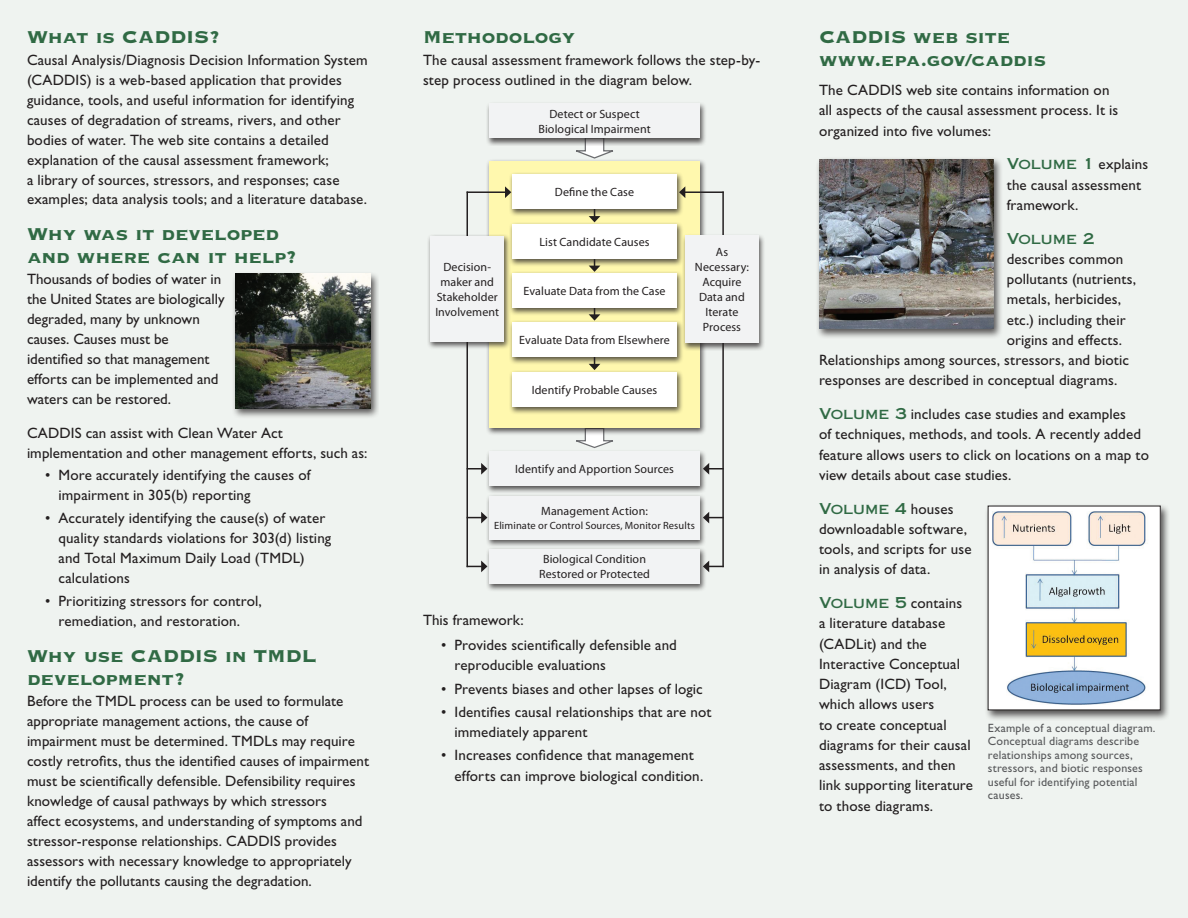
<style>
.page{position:relative;width:1188px;height:918px;background:#eff3f0}
.page>*{position:absolute;margin:0;border:0;box-sizing:border-box;transform-origin:0 0}
.t1{font:22.5px/22.5px "Copperplate Gothic Std 33 BC";letter-spacing:-.015em;color:#306a44}
.t2{font:15px/20px "Gill Sans Std";letter-spacing:.01em;color:#231f20}
.t3{font:15px "Copperplate Gothic Std 31 AB";letter-spacing:-.015em;color:#306a44}
.t4{font:12px/15px "Myriad Pro";letter-spacing:.01em;color:#231f20;text-align:center}
.t5{font:12px/13.5px "Gill Sans Std";letter-spacing:.015em;color:#57585a}
.t6{font:10.5px "Myriad Pro";letter-spacing:.01em;color:#231f20}
.s1{font-family:"Copperplate Gothic Std 31 AB";color:#306a44}
.s2{font-family:"Gill Sans Std";color:#231f20}
</style>
<div class="page">
<svg style="left:576px;top:146px;width:37px;height:13px"></svg>
<svg style="left:576px;top:436px;width:37px;height:12px"></svg>
<div style="left:486px;top:159px;width:220px;height:277px;background:#231f20;opacity:.75"></div>
<div style="left:489px;top:161px;width:211px;height:267px;background:#fff8ae"></div>
<hr style="left:722px;top:192px;width:2px;height:375px;background:#231f20">
<svg style="left:706px;top:561px;width:18px;height:11px"></svg>
<svg style="left:706px;top:463px;width:18px;height:12px"></svg>
<svg style="left:706px;top:512px;width:18px;height:11px"></svg>
<hr style="left:685px;top:191px;width:39px;height:2px;background:#231f20">
<svg style="left:684px;top:186px;width:1px;height:12px"></svg>
<div style="left:486px;top:449px;width:220px;height:45px;background:#231f20;opacity:.75"></div>
<div style="left:489px;top:451px;width:211px;height:35px;background:#f2f3f4"></div>
<div style="left:486px;top:494px;width:220px;height:53px;background:#231f20;opacity:.75"></div>
<div style="left:489px;top:496px;width:211px;height:43px;background:#f2f3f4"></div>
<div style="left:486px;top:547px;width:220px;height:45px;background:#231f20;opacity:.75"></div>
<div style="left:489px;top:549px;width:211px;height:35px;background:#f2f3f4"></div>
<hr style="left:466px;top:192px;width:2px;height:375px;background:#231f20">
<hr style="left:467px;top:191px;width:39px;height:2px;background:#231f20">
<svg style="left:505px;top:186px;width:4px;height:12px"></svg>
<svg style="left:467px;top:561px;width:20px;height:11px"></svg>
<svg style="left:468px;top:463px;width:19px;height:12px"></svg>
<svg style="left:468px;top:512px;width:19px;height:11px"></svg>
<svg style="left:589px;top:216px;width:11px;height:6px"></svg>
<svg style="left:590px;top:267px;width:9px;height:4px"></svg>
<svg style="left:590px;top:316px;width:9px;height:4px"></svg>
<svg style="left:589px;top:364px;width:11px;height:6px"></svg>
<div style="left:509px;top:172px;width:175px;height:44px;background:#231f20;opacity:.75"></div>
<div style="left:512px;top:174px;width:165px;height:34px;background:#fff"></div>
<div style="left:509px;top:222px;width:175px;height:45px;background:#231f20;opacity:.75"></div>
<div style="left:512px;top:224px;width:165px;height:35px;background:#fff"></div>
<div style="left:509px;top:271px;width:175px;height:45px;background:#231f20;opacity:.75"></div>
<div style="left:512px;top:273px;width:165px;height:35px;background:#fff"></div>
<div style="left:509px;top:320px;width:175px;height:44px;background:#231f20;opacity:.75"></div>
<div style="left:512px;top:322px;width:165px;height:35px;background:#fff"></div>
<div style="left:509px;top:370px;width:175px;height:45px;background:#231f20;opacity:.75"></div>
<div style="left:512px;top:372px;width:165px;height:35px;background:#fff"></div>
<div style="left:486px;top:101px;width:220px;height:45px;background:#231f20;opacity:.75"></div>
<div style="left:489px;top:104px;width:211px;height:34px;background:#f2f3f4"></div>
<div style="left:682px;top:233px;width:83px;height:118px;background:#231f20;opacity:.75"></div>
<div style="left:685px;top:235px;width:74px;height:108px;background:#f2f3f4"></div>
<div style="left:427px;top:234px;width:84px;height:116px;background:#231f20;opacity:.75"></div>
<div style="left:430px;top:236px;width:74px;height:106px;background:#f2f3f4"></div>
<div style="left:815px;top:157px;width:187px;height:182px;background:#231f20;opacity:.75"></div>
<img style="left:819px;top:159px;width:174px;height:170px">
<div style="left:984px;top:503px;width:185px;height:218px;background:#231f20;opacity:.75"></div>
<div style="left:988px;top:506px;width:172px;height:204px;background:#fff"></div>
<img style="left:992px;top:511px;width:156px;height:194px">
<div style="left:231px;top:271px;width:148px;height:147px;background:#231f20;opacity:.75"></div>
<img style="left:235px;top:273px;width:135px;height:135px">
<h1 class="t1" style="left:27px;top:26px;width:195px">What is CADDIS?</h1>
<p class="t2" style="left:27px;top:50px;width:342px">Causal Analysis/Diagnosis Decision Information System (CADDIS) is a web-based application that provides guidance, tools, and useful information for identifying causes of degradation of streams, rivers, and other bodies of water. The web site contains a detailed explanation of the causal assessment framework;<br>a library of sources, stressors, and responses; case examples; data analysis tools; and a literature database.</p>
<h1 class="t1" style="left:27px;top:223px;width:271px">Why was it developed and where can it help?</h1>
<p class="t2" style="left:27px;top:269px;width:199px">Thousands of bodies of water in the United States are biologically degraded, many by unknown causes. Causes must be identified so that management efforts can be implemented and waters can be restored.</p>
<p class="t2" style="left:27px;top:423px;width:342px">CADDIS can assist with Clean Water Act implementation and other management efforts, such as:</p>
<p class="t2" style="left:58px;top:466px;width:254px;text-indent:-14px">• More accurately identifying the causes of impairment in 305(b) reporting</p>
<p class="t2" style="left:58px;top:508px;width:274px;text-indent:-14px">• Accurately identifying the cause(s) of water quality standards violations for 303(d) listing and Total Maximum Daily Load (TMDL) calculations</p>
<p class="t2" style="left:45px;top:591px;width:218px;text-align:center">• Prioritizing stressors for control, remediation, and restoration.</p>
<h1 class="t1" style="left:27px;top:645px;width:291px">Why use CADDIS in TMDL development?</h1>
<p class="t2" style="left:27px;top:691px;width:344px">Before the TMDL process can be used to formulate appropriate management actions, the cause of impairment must be determined. TMDLs may require costly retrofits, thus the identified causes of impairment must be scientifically defensible. Defensibility requires knowledge of causal pathways by which stressors<br>affect ecosystems, and understanding of symptoms and stressor-response relationships. CADDIS provides assessors with necessary knowledge to appropriately identify the pollutants causing the degradation.</p>
<h1 class="t1" style="left:423px;top:26px;width:154px">Methodology</h1>
<p class="t2" style="left:423px;top:50px;width:339px">The causal assessment framework follows the step-by&shy;step process outlined in the diagram below.</p>
<p class="t4" style="left:538px;top:107px;width:114px">Detect or Suspect<br>Biological Impairment</p>
<p class="t4" style="left:435px;top:260px;width:65px">Decision&shy;maker and<br>Stakeholder<br>Involvement</p>
<p class="t4" style="left:555px;top:184px;width:81px">Define the Case</p>
<p class="t4" style="left:540px;top:235px;width:112px">List Candidate Causes</p>
<p class="t4" style="left:523px;top:283px;width:144px">Evaluate Data from the Case</p>
<p class="t4" style="left:519px;top:332px;width:152px">Evaluate Data from Elsewhere</p>
<p class="t4" style="left:532px;top:383px;width:127px">Identify Probable Causes</p>
<p class="t4" style="left:695px;top:245px;width:56px">As<br>Necessary:<br>Acquire<br>Data and<br>Iterate<br>Process</p>
<p class="t4" style="left:515px;top:462px;width:160px">Identify and Apportion Sources</p>
<p class="t4" style="left:541px;top:504px;width:108px">Management Action:</p>
<p class="t6" style="left:494px;top:520px;width:202px">Eliminate or Control Sources, Monitor Results</p>
<p class="t4" style="left:539px;top:552px;width:112px">Biological Condition<br>Restored or Protected</p>
<p class="t2" style="left:423px;top:610px;width:102px">This framework:</p>
<p class="t2" style="left:454px;top:635px;width:224px;text-indent:-14px">• Provides scientifically defensible and reproducible evaluations</p>
<p class="t2" style="left:441px;top:679px;width:263px">• Prevents biases and other lapses of logic</p>
<p class="t2" style="left:454px;top:702px;width:259px;text-indent:-14px">• Identifies causal relationships that are not immediately apparent</p>
<p class="t2" style="left:454px;top:745px;width:250px;text-indent:-14px">• Increases confidence that management efforts can improve biological condition.</p>
<h1 class="t1" style="left:819px;top:26px;width:229px">CADDIS web site www.epa.gov/caddis</h1>
<p class="t2" style="left:819px;top:80px;width:301px">The CADDIS web site contains information on all aspects of the causal assessment process. It is organized into five volumes:</p>
<p class="t2" style="left:1007px;top:154px;width:143px"><span class="s1">Volume 1</span> explains the causal assessment framework.</p>
<p class="t3" style="left:1007px;top:229px;width:89px">Volume 2</p>
<p class="t2" style="left:1007px;top:249px;width:118px">describes common</p>
<p class="t2" style="left:1007px;top:269px;width:131px">pollutants (nutrients,</p>
<p class="t2" style="left:1007px;top:289px;width:116px">metals, herbicides,</p>
<p class="t2" style="left:1007px;top:310px;width:120px">etc.) including their</p>
<p class="t2" style="left:1007px;top:330px;width:117px">origins and effects.</p>
<p class="t2" style="left:819px;top:350px;width:311px">Relationships among sources, stressors, and biotic</p>
<p class="t2" style="left:819px;top:370px;width:300px">responses are described in conceptual diagrams.</p>
<p class="t2" style="left:819px;top:404px;width:332px"><span class="s1">Volume 3</span> includes case studies and examples<br>of techniques, methods, and tools. A recently added feature allows users to click on locations on a map to view details about case studies.</p>
<p class="t3" style="left:819px;top:499px;width:136px">Volume 4 <span class="s2">houses</span></p>
<p class="t2" style="left:819px;top:519px;width:154px">downloadable software, tools, and scripts for use in analysis of data.</p>
<p class="t2" style="left:819px;top:593px;width:156px"><span class="s1">Volume 5</span> contains<br>a literature database (CADLit) and the<br>Interactive Conceptual<br>Diagram (ICD) Tool, which allows users<br>to create conceptual diagrams for their causal assessments, and then link supporting literature to those diagrams.</p>
<p class="t5" style="left:988px;top:721px;width:169px">Example of a conceptual diagram.<br>Conceptual diagrams describe relationships among sources, stressors, and biotic responses useful for identifying potential causes.</p>
</div>
